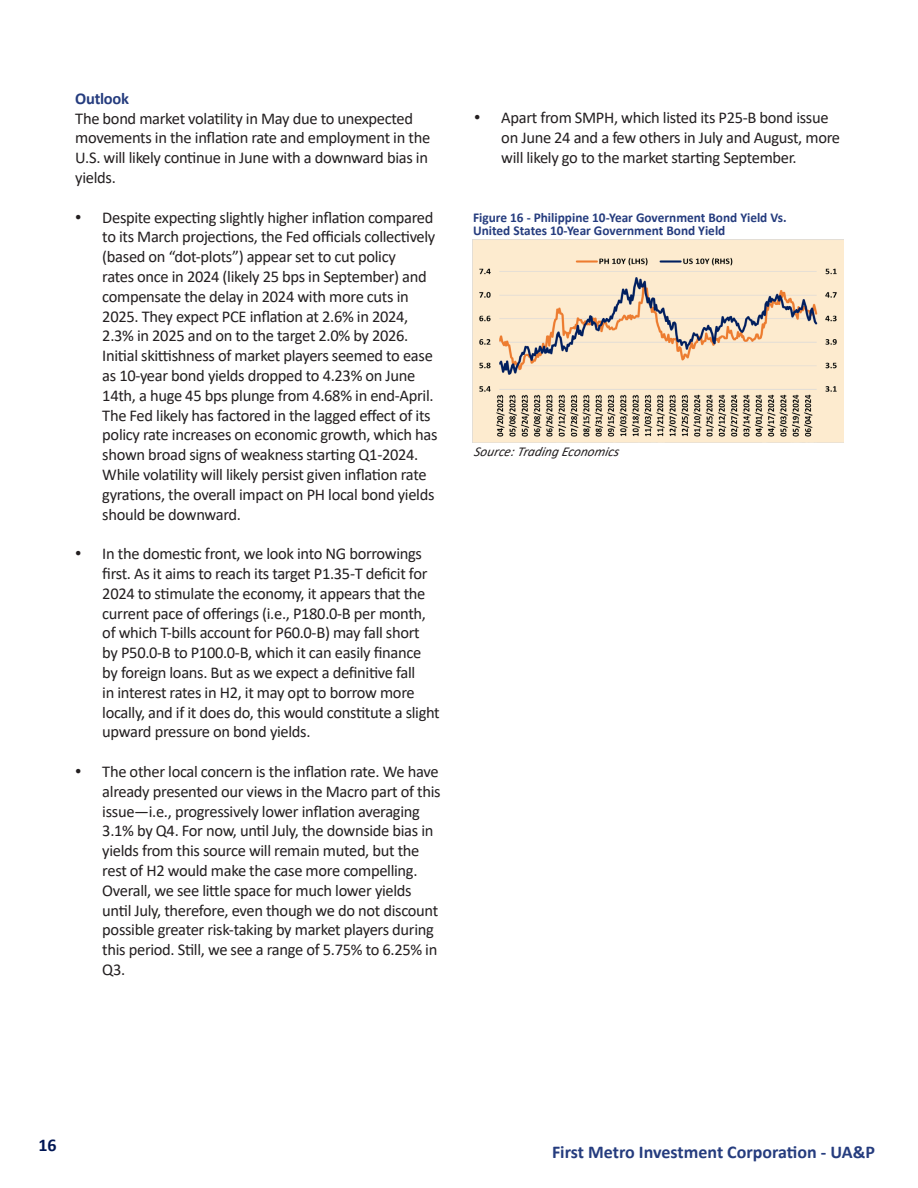
<style>
.page{position:relative;width:918px;height:1188px;background:#fff}
.page>*{position:absolute;margin:0;border:0;box-sizing:border-box;transform-origin:0 0}
.t1{font:700 18px "Calibri";color:#253c7e}
.t2{font:700 18px "Calibri";color:#001654}
.t3{font:16.5px/19.8px "Calibri";letter-spacing:-.02em;color:#231f20}
.t4{font:700 16.5px "Calibri";letter-spacing:-.02em;color:#253c7e}
.Graph_Label{font:700 13.5px "Calibri";color:#253c7e}
.Source{font:italic 13.5px "Calibri";color:#231f20}
.s1{font-family:"Times New Roman";font-size:18px}
</style>
<div class="page">
<img style="left:473px;top:240px;width:370px;height:202px">
<p class="t4" style="left:75px;top:87px;width:55px">Outlook</p>
<p class="t3" style="left:75px;top:108px;width:356px">The bond market volatility in May due to unexpected movements in the inflation rate and employment in the U.S. will likely continue in June with a downward bias in yields.</p>
<p class="t3" style="left:102px;top:207px;width:337px;text-indent:-27px"><span class="s1">•</span> Despite expecting slightly higher inflation compared to its March projections, the Fed officials collectively (based on “dot-plots”) appear set to cut policy<br>rates once in 2024 (likely 25 bps in September) and compensate the delay in 2024 with more cuts in 2025. They expect PCE inflation at 2.6% in 2024, 2.3% in 2025 and on to the target 2.0% by 2026.<br>Initial skittishness of market players seemed to ease as 10-year bond yields dropped to 4.23% on June 14th, a huge 45 bps plunge from 4.68% in end-April.<br>The Fed likely has factored in the lagged effect of its policy rate increases on economic growth, which has shown broad signs of weakness starting Q1-2024.<br>While volatility will likely persist given inflation rate gyrations, the overall impact on PH local bond yields should be downward.</p>
<p class="t3" style="left:102px;top:543px;width:339px;text-indent:-27px"><span class="s1">•</span> In the domestic front, we look into NG borrowings first. As it aims to reach its target P1.35-T deficit for 2024 to stimulate the economy, it appears that the current pace of offerings (i.e., P180.0-B per month, of which T-bills account for P60.0-B) may fall short<br>by P50.0-B to P100.0-B, which it can easily finance by foreign loans. But as we expect a definitive fall<br>in interest rates in H2, it may opt to borrow more locally, and if it does do, this would constitute a slight upward pressure on bond yields.</p>
<p class="t3" style="left:102px;top:761px;width:340px;text-indent:-27px"><span class="s1">•</span> The other local concern is the inflation rate. We have already presented our views in the Macro part of this issue—i.e., progressively lower inflation averaging 3.1% by Q4. For now, until July, the downside bias in yields from this source will remain muted, but the rest of H2 would make the case more compelling.<br>Overall, we see little space for much lower yields until July, therefore, even though we do not discount possible greater risk-taking by market players during this period. Still, we see a range of 5.75% to 6.25% in Q3.</p>
<p class="t3" style="left:501px;top:108px;width:340px;text-indent:-27px"><span class="s1">•</span> Apart from SMPH, which listed its P25-B bond issue on June 24 and a few others in July and August, more will likely go to the market starting September.</p>
<p class="Graph_Label" style="left:473px;top:208px;width:315px">Figure 16 - Philippine 10-Year Government Bond Yield Vs.</p>
<p class="Graph_Label" style="left:473px;top:221px;width:254px">United States 10-Year Government Bond Yield</p>
<p class="Source" style="left:474px;top:442px;width:150px">Source:Trading Economics</p>
<p class="t2" style="left:39px;top:1133px;width:20px">16</p>
<p class="t1" style="left:552px;top:1139px;width:324px">First Metro Investment Corporation - UA&amp;P</p>
</div>
